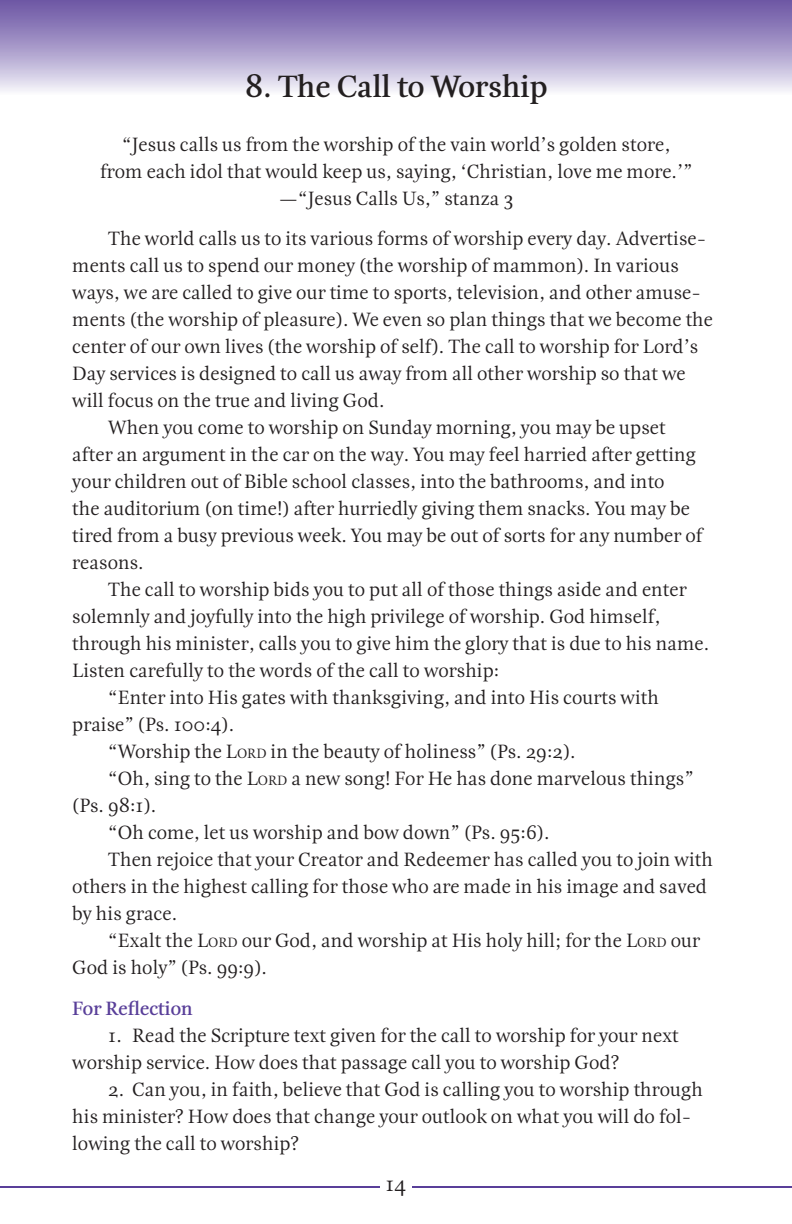
<style>
.page{position:relative;width:792px;height:1224px;background:#fff}
.page>*{position:absolute;margin:0;border:0;box-sizing:border-box;transform-origin:0 0}
.t1{font:700 32px "Esta";color:#231f20}
.t2{font:22px "Esta";color:#231f20}
.t3{font:20px/27px "Esta";color:#231f20}
.t4{font:700 20px "Esta";color:#593f99}
.s1{font-style:inherit}
.s2{font-size:14px}
</style>
<div class="page">
<hr style="left:412px;top:1186px;width:380px;height:2px;background:#593f99">
<hr style="left:0;top:1186px;width:380px;height:2px;background:#593f99">
<div style="left:0;top:0;width:792px;height:95px;background:linear-gradient(to bottom,#664ea0,#f2f1f9)"></div>
<h1 class="t1" style="left:245px;top:67px;width:304px">8. The Call to Worship</h1>
<p class="t3" style="left:100px;top:131px;width:594px;text-align:center">“Jesus calls us from the worship of the vain world’s golden store, from each idol that would keep us, saying, ‘Christian, love me more.’” —“Jesus Calls Us,” stanza 3</p>
<p class="t3" style="left:108px;top:225px;width:599px">The world calls us to its various forms of worship every day. Advertise-</p>
<p class="t3" style="left:72px;top:252px;width:608px">ments call us to spend our money (the worship of mammon). In various</p>
<p class="t3" style="left:72px;top:279px;width:630px">ways, we are called to give our time to sports, television, and other amuse-</p>
<p class="t3" style="left:72px;top:306px;width:642px">ments (the worship of pleasure). We even so plan things that we become the</p>
<p class="t3" style="left:72px;top:333px;width:628px">center of our own lives (the worship of self). The call to worship for Lord’s</p>
<p class="t3" style="left:72px;top:360px;width:615px">Day services is designed to call us away from all other worship so that we</p>
<p class="t3" style="left:72px;top:387px;width:314px">will focus on the true and living God.</p>
<p class="t3" style="left:108px;top:414px;width:559px">When you come to worship on Sunday morning, you may be upset</p>
<p class="t3" style="left:72px;top:441px;width:625px">after an argument in the car on the way. You may feel harried after getting</p>
<p class="t3" style="left:72px;top:468px;width:594px">your children out of Bible school classes, into the bathrooms, and into</p>
<p class="t3" style="left:72px;top:495px;width:619px">the auditorium (on time!) after hurriedly giving them snacks. You may be</p>
<p class="t3" style="left:72px;top:522px;width:632px">tired from a busy previous week. You may be out of sorts for any number of</p>
<p class="t3" style="left:72px;top:549px;width:73px">reasons.</p>
<p class="t3" style="left:108px;top:576px;width:580px">The call to worship bids you to put all of those things aside and enter</p>
<p class="t3" style="left:72px;top:603px;width:590px">solemnly and joyfully into the high privilege of worship. God himself,</p>
<p class="t3" style="left:72px;top:630px;width:638px">through his minister, calls you to give him the glory that is due to his name.</p>
<p class="t3" style="left:72px;top:657px;width:429px">Listen carefully to the words of the call to worship:</p>
<p class="t3" style="left:108px;top:684px;width:552px">“Enter into His gates with thanksgiving, and into His courts with</p>
<p class="t3" style="left:72px;top:711px;width:164px">praise” (Ps. 100:4).</p>
<p class="t3" style="left:108px;top:738px;width:469px">“Worship the <span class="s1">L</span><span class="s2">ORD</span> in the beauty of holiness” (Ps. 29:2).</p>
<p class="t3" style="left:108px;top:765px;width:587px">“Oh, sing to the <span class="s1">L</span><span class="s2">ORD</span> a new song! For He has done marvelous things”</p>
<p class="t3" style="left:72px;top:792px;width:86px">(Ps. 98:1).</p>
<p class="t3" style="left:108px;top:819px;width:443px">“Oh come, let us worship and bow down” (Ps. 95:6).</p>
<p class="t3" style="left:108px;top:846px;width:606px">Then rejoice that your Creator and Redeemer has called you to join with</p>
<p class="t3" style="left:72px;top:873px;width:636px">others in the highest calling for those who are made in his image and saved</p>
<p class="t3" style="left:72px;top:900px;width:106px">by his grace.</p>
<p class="t3" style="left:108px;top:927px;width:593px">“Exalt the <span class="s1">L</span><span class="s2">ORD</span> our God, and worship at His holy hill; for the <span class="s1">L</span><span class="s2">ORD</span> our</p>
<p class="t3" style="left:72px;top:954px;width:196px">God is holy” (Ps. 99:9).</p>
<p class="t4" style="left:72px;top:996px;width:122px">For Reflection</p>
<p class="t3" style="left:72px;top:1022px;width:608px;text-indent:36px">1. Read the Scripture text given for the call to worship for your next worship service. How does that passage call you to worship God?</p>
<p class="t3" style="left:72px;top:1076px;width:632px;text-indent:36px">2. Can you, in faith, believe that God is calling you to worship through his minister? How does that change your outlook on what you will do fol&shy;lowing the call to worship?</p>
<p class="t2" style="left:386px;top:1171px;width:22px">14</p>
</div>
